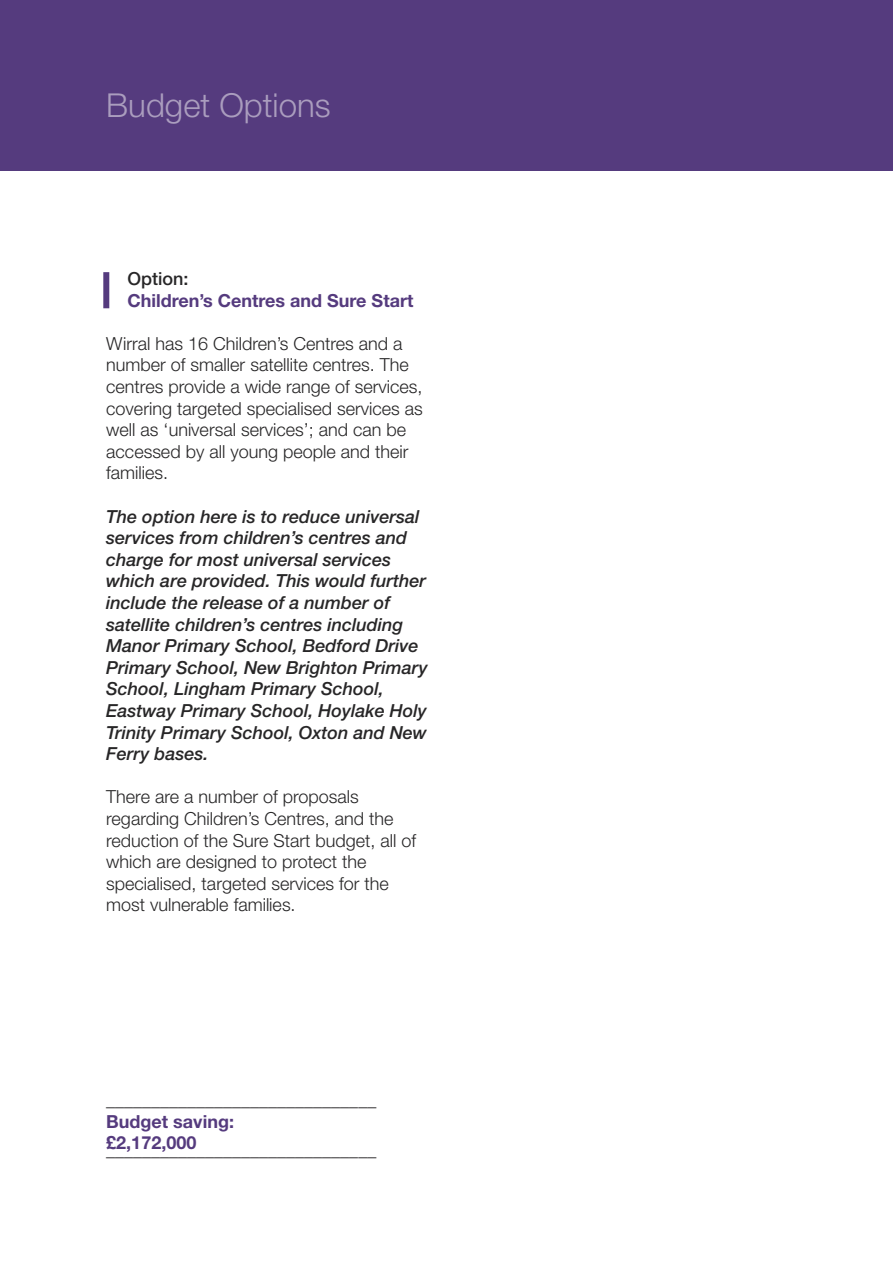
<style>
.page{position:relative;width:893px;height:1263px;background:#fff}
.page>*{position:absolute;margin:0;border:0;box-sizing:border-box;transform-origin:0 0}
.t1{font:300 33px "Helvetica Neue LT Std";color:#aa9dbe}
.t2{font:300 18px/21.6px "Helvetica Neue LT Std";color:#272627}
.t3{font:italic 500 18px/21.6px "Helvetica Neue LT Std";color:#272627}
.t4{font:700 18px/21.6px "Helvetica Neue LT Std";color:#553b7e}
.t5{font:700 18px "Helvetica Neue LT Std";color:#272627}
.t6{font:500 18px "Helvetica Neue LT Std";color:#272627}
</style>
<div class="page">
<div style="left:103px;top:272px;width:6px;height:36px;background:#553b7e"></div>
<div style="left:0;top:0;width:893px;height:170px;background:#553b7e"></div>
<h1 class="t1" style="left:106px;top:93px;width:226px">Budget Options</h1>
<p class="t6" style="left:128px;top:272px;width:63px">Option:</p>
<p class="t4" style="left:128px;top:291px;width:287px">Children’s Centres and Sure Start</p>
<p class="t2" style="left:106px;top:334px;width:318px">Wirral has 16 Children’s Centres and a number of smaller satellite centres. The centres provide a wide range of services, covering targeted specialised services as well as ‘universal services’; and can be accessed by all young people and their families.</p>
<p class="t3" style="left:106px;top:507px;width:323px">The option here is to reduce universal services from children’s centres and charge for most universal services which are provided. This would further include the release of a number of satellite children’s centres including Manor Primary School, Bedford Drive Primary School, New Brighton Primary School, Lingham Primary School, Eastway Primary School, Hoylake Holy Trinity Primary School, Oxton and New Ferry bases.</p>
<p class="t2" style="left:106px;top:788px;width:311px">There are a number of proposals regarding Children’s Centres, and the reduction of the Sure Start budget, all of which are designed to protect the specialised, targeted services for the most vulnerable families.</p>
<p class="t2" style="left:106px;top:1090px;width:271px">______________________________</p>
<p class="t4" style="left:106px;top:1112px;width:129px">Budget saving: £2,172,000</p>
<p class="t5" style="left:106px;top:1143px;width:271px">______________________________</p>
</div>
